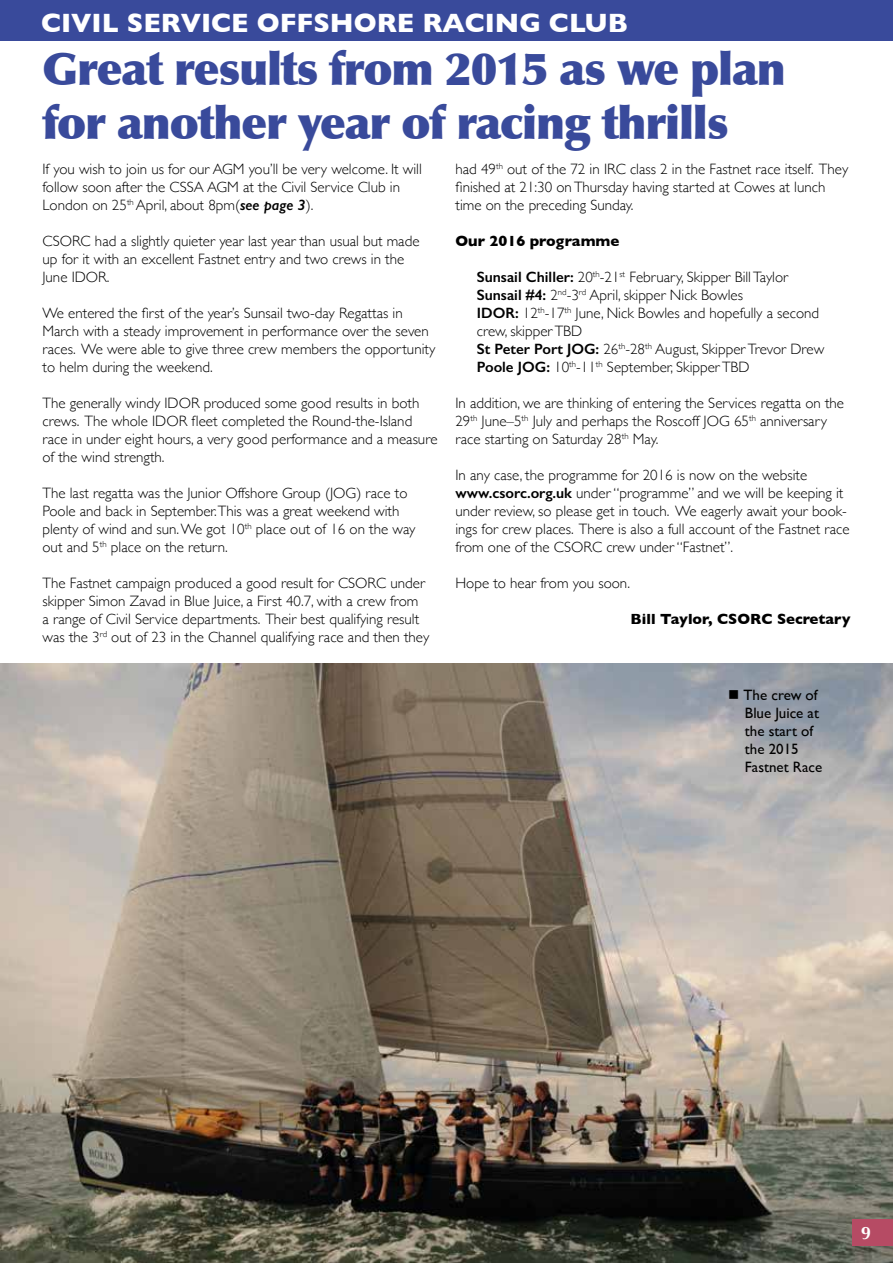
<style>
.page{position:relative;width:893px;height:1263px;background:#fff}
.page>*{position:absolute;margin:0;border:0;box-sizing:border-box;transform-origin:0 0}
.t1{font:900 45px/54px "Optima";letter-spacing:-.025em;color:#394a9b}
.t2{font:700 27px "Gill Sans";color:#fff}
.t3{font:700 18px "Optima";color:#fff}
.t4{font:300 15px/18px "Gill Sans";color:#000}
.t5{font:15px/18px "Gill Sans";color:#000}
.t6{font:700 15px "Gill Sans";color:#000}
.s1{font-weight:600;font-style:italic}
.s2{font-weight:600}
</style>
<div class="page">
<img style="left:0;top:663px;width:893px;height:600px">
<div style="left:853px;top:1219px;width:40px;height:27px;background:#b64b64"></div>
<div style="left:0;top:0;width:893px;height:40px;background:#394a9b"></div>
<h2 class="t2" style="left:41px;top:2px;width:589px">CIVIL SERVICE OFFSHORE RACING CLUB</h2>
<h1 class="t1" style="left:43px;top:42px;width:745px">Great results from 2015 as we plan for another year of racing thrills</h1>
<p class="t4" style="left:43px;top:159px;width:381px">If you wish to join us for our AGM you’ll be very welcome. It will follow soon after the CSSA AGM at the Civil Service Club in<br>London on 25<sup>th</sup> April, about 8pm(<span class="s1">see page 3</span>).</p>
<p class="t4" style="left:43px;top:231px;width:378px">CSORC had a slightly quieter year last year than usual but made up for it with an excellent Fastnet entry and two crews in the<br>June IDOR.</p>
<p class="t4" style="left:43px;top:303px;width:394px">We entered the first of the year’s Sunsail two-day Regattas in March with a steady improvement in performance over the seven races. We were able to give three crew members the opportunity to helm during the weekend.</p>
<p class="t4" style="left:43px;top:393px;width:396px">The generally windy IDOR produced some good results in both crews. The whole IDOR fleet completed the Round-the-Island race in under eight hours, a very good performance and a measure of the wind strength.</p>
<p class="t4" style="left:43px;top:483px;width:374px">The last regatta was the Junior Offshore Group (JOG) race to Poole and back in September.This was a great weekend with plenty of wind and sun. We got 10<sup>th</sup> place out of 16 on the way out and 5<sup>th</sup> place on the return.</p>
<p class="t4" style="left:43px;top:573px;width:388px">The Fastnet campaign produced a good result for CSORC under skipper Simon Zavad in Blue Juice, a First 40.7, with a crew from<br>a range of Civil Service departments. Their best qualifying result was the 3<sup>rd</sup> out of 23 in the Channel qualifying race and then they</p>
<p class="t4" style="left:455px;top:159px;width:394px">had 49<sup>th</sup> out of the 72 in IRC class 2 in the Fastnet race itself. They finished at 21:30 on Thursday having started at Cowes at lunch time on the preceding Sunday.</p>
<p class="t6" style="left:455px;top:229px;width:165px">Our 2016 programme</p>
<p class="t4" style="left:477px;top:267px;width:349px"><span class="s2">Sunsail Chiller:</span> 20<sup>th</sup>-21<sup>st</sup> February, Skipper Bill Taylor <span class="s2">Sunsail #4:</span> 2<sup>nd</sup>-3<sup>rd</sup> April, skipper Nick Bowles<br><span class="s2">IDOR:</span> 12<sup>th</sup>-17<sup>th</sup> June, Nick Bowles and hopefully a second crew, skipper TBD<br><span class="s2">St Peter Port JOG:</span> 26<sup>th</sup>-28<sup>th</sup> August, Skipper Trevor Drew <span class="s2">Poole JOG:</span> 10<sup>th</sup>-11<sup>th</sup> September, Skipper TBD</p>
<p class="t4" style="left:455px;top:393px;width:390px">In addition, we are thinking of entering the Services regatta on the<br>29<sup>th</sup> June–5<sup>th</sup> July and perhaps the Roscoff JOG 65<sup>th</sup> anniversary race starting on Saturday 28<sup>th</sup> May.</p>
<p class="t4" style="left:455px;top:465px;width:396px">In any case, the programme for 2016 is now on the website <span class="s2">www.csorc.org.uk</span> under “programme” and we will be keeping it under review, so please get in touch. We eagerly await your book&shy;ings for crew places. There is also a full account of the Fastnet race from one of the CSORC crew under “Fastnet”.</p>
<p class="t4" style="left:455px;top:573px;width:176px">Hope to hear from you soon.</p>
<p class="t6" style="left:631px;top:607px;width:221px">Bill Taylor, CSORC Secretary</p>
<p class="t5" style="left:745px;top:686px;width:79px;text-indent:-17px">■ The crew of<br>Blue Juice at the start of the 2015<br>Fastnet Race</p>
<p class="t3" style="left:861px;top:1222px;width:12px">9</p>
</div>
